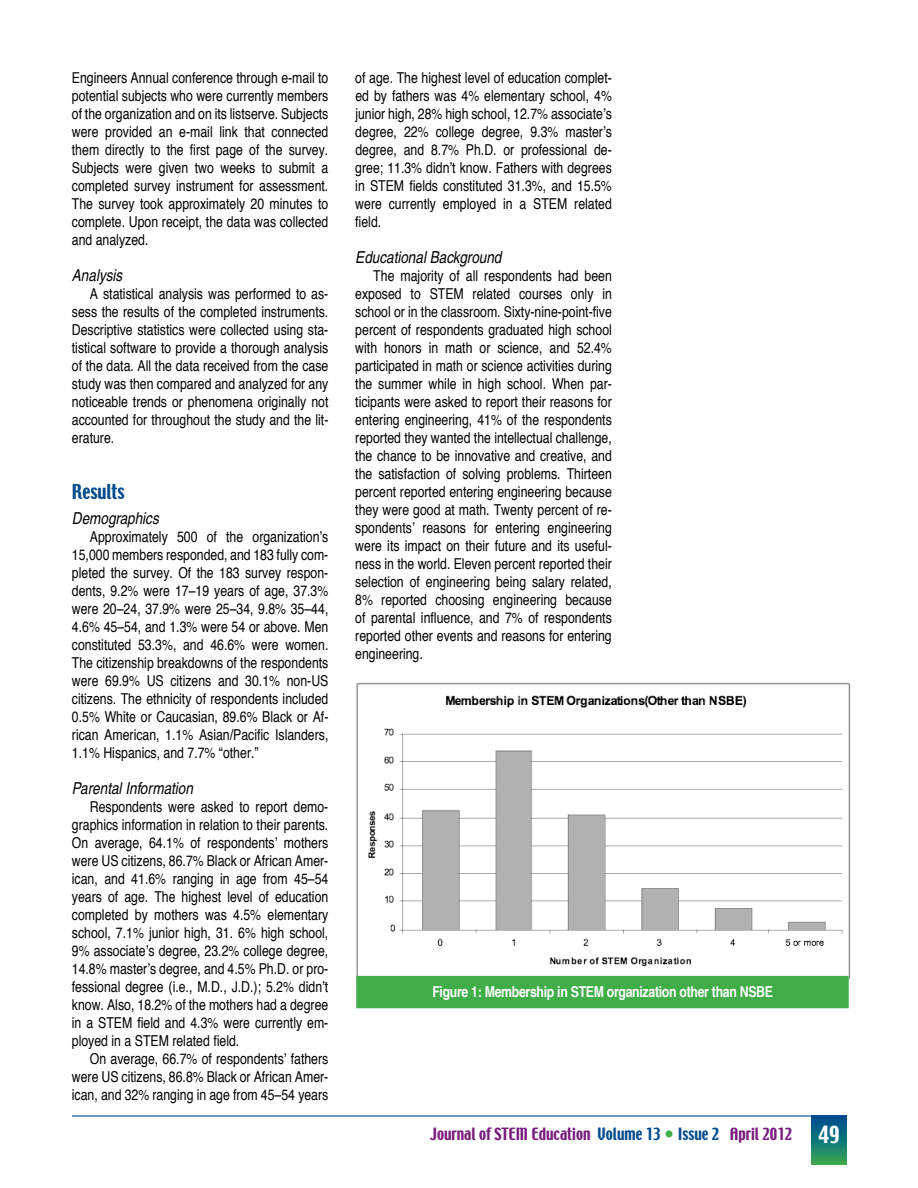
<style>
.page{position:relative;width:918px;height:1188px;background:#fff}
.page>*{position:absolute;margin:0;border:0;box-sizing:border-box;transform-origin:0 0}
.t1{font:18px "Techno";color:#004b8d}
.t2{font:italic condensed 16.5px "Helvetica";color:#000}
.t3{font:condensed 15px/18px "Helvetica";color:#000;text-align:justify}
.t4{font:700 condensed 15px "Helvetica";letter-spacing:-.02em;color:#fff}
.t5{font:15px "Techno";color:#781d7d}
.s1{color:#004b8d}
.s2{font-size:16.5px;color:#41ad49}
.s3{font-size:21px;color:#fff}
</style>
<div class="page">
<hr style="left:72px;top:1115px;width:774px;height:2px;background:#004b8d">
<svg style="left:811px;top:1117px;width:35px;height:47px;background:#127774"></svg>
<img style="left:356px;top:682px;width:495px;height:298px">
<div style="left:356px;top:976px;width:493px;height:32px;background:#41ad49"></div>
<p class="t3" style="left:72px;top:69px;width:258px">Engineers Annual conference through e-mail to potential subjects who were currently members of the organization and on its listserve. Subjects were provided an e-mail link that connected them directly to the first page of the survey.<br>Subjects were given two weeks to submit a completed survey instrument for assessment.<br>The survey took approximately 20 minutes to complete. Upon receipt, the data was collected and analyzed.</p>
<p class="t2" style="left:72px;top:266px;width:52px">Analysis</p>
<p class="t3" style="left:72px;top:285px;width:258px;text-indent:18px">A statistical analysis was performed to as&shy;sess the results of the completed instruments.<br>Descriptive statistics were collected using sta&shy;tistical software to provide a thorough analysis of the data. All the data received from the case study was then compared and analyzed for any noticeable trends or phenomena originally not accounted for throughout the study and the lit&shy;erature.</p>
<p class="t1" style="left:72px;top:480px;width:54px">Results</p>
<p class="t2" style="left:72px;top:509px;width:88px">Demographics</p>
<p class="t3" style="left:72px;top:528px;width:258px;text-indent:18px">Approximately 500 of the organization’s 15,000 members responded, and 183 fully com&shy;pleted the survey. Of the 183 survey respon&shy;dents, 9.2% were 17–19 years of age, 37.3% were 20–24, 37.9% were 25–34, 9.8% 35–44, 4.6% 45–54, and 1.3% were 54 or above. Men constituted 53.3%, and 46.6% were women.<br>The citizenship breakdowns of the respondents were 69.9% US citizens and 30.1% non-US citizens. The ethnicity of respondents included 0.5% White or Caucasian, 89.6% Black or Af&shy;rican American, 1.1% Asian/Pacific Islanders, 1.1% Hispanics, and 7.7% “other.”</p>
<p class="t2" style="left:72px;top:779px;width:123px">Parental Information</p>
<p class="t3" style="left:72px;top:798px;width:258px;text-indent:18px">Respondents were asked to report demo&shy;graphics information in relation to their parents.<br>On average, 64.1% of respondents’ mothers were US citizens, 86.7% Black or African Amer&shy;ican, and 41.6% ranging in age from 45–54 years of age. The highest level of education completed by mothers was 4.5% elementary school, 7.1% junior high, 31. 6% high school, 9% associate’s degree, 23.2% college degree, 14.8% master’s degree, and 4.5% Ph.D. or pro&shy;fessional degree (i.e., M.D., J.D.); 5.2% didn’t know. Also, 18.2% of the mothers had a degree in a STEM field and 4.3% were currently em&shy;ployed in a STEM related field.</p>
<p class="t3" style="left:72px;top:1050px;width:258px;text-indent:18px">On average, 66.7% of respondents’ fathers were US citizens, 86.8% Black or African Amer&shy;ican, and 32% ranging in age from 45–54 years</p>
<p class="t3" style="left:355px;top:69px;width:258px">of age. The highest level of education complet&shy;ed by fathers was 4% elementary school, 4% junior high, 28% high school, 12.7% associate’s degree, 22% college degree, 9.3% master’s degree, and 8.7% Ph.D. or professional de&shy;gree; 11.3% didn’t know. Fathers with degrees in STEM fields constituted 31.3%, and 15.5% were currently employed in a STEM related field.</p>
<p class="t2" style="left:355px;top:248px;width:148px">Educational Background</p>
<p class="t3" style="left:355px;top:267px;width:258px;text-indent:18px">The majority of all respondents had been exposed to STEM related courses only in school or in the classroom. Sixty-nine-point-five percent of respondents graduated high school with honors in math or science, and 52.4% participated in math or science activities during the summer while in high school. When par&shy;ticipants were asked to report their reasons for entering engineering, 41% of the respondents reported they wanted the intellectual challenge, the chance to be innovative and creative, and the satisfaction of solving problems. Thirteen percent reported entering engineering because they were good at math. Twenty percent of re&shy;spondents’ reasons for entering engineering were its impact on their future and its useful&shy;ness in the world. Eleven percent reported their selection of engineering being salary related, 8% reported choosing engineering because of parental influence, and 7% of respondents reported other events and reasons for entering engineering.</p>
<p class="t4" style="left:432px;top:982px;width:342px">Figure 1: Membership in STEM organization other than NSBE</p>
<p class="t5" style="left:430px;top:1124px;width:411px">Journal of STEM Education <span class="s1">Volume 13</span> <span class="s2">•</span> <span class="s1">Issue 2</span> April 2012 <span class="s3">49</span></p>
</div>
